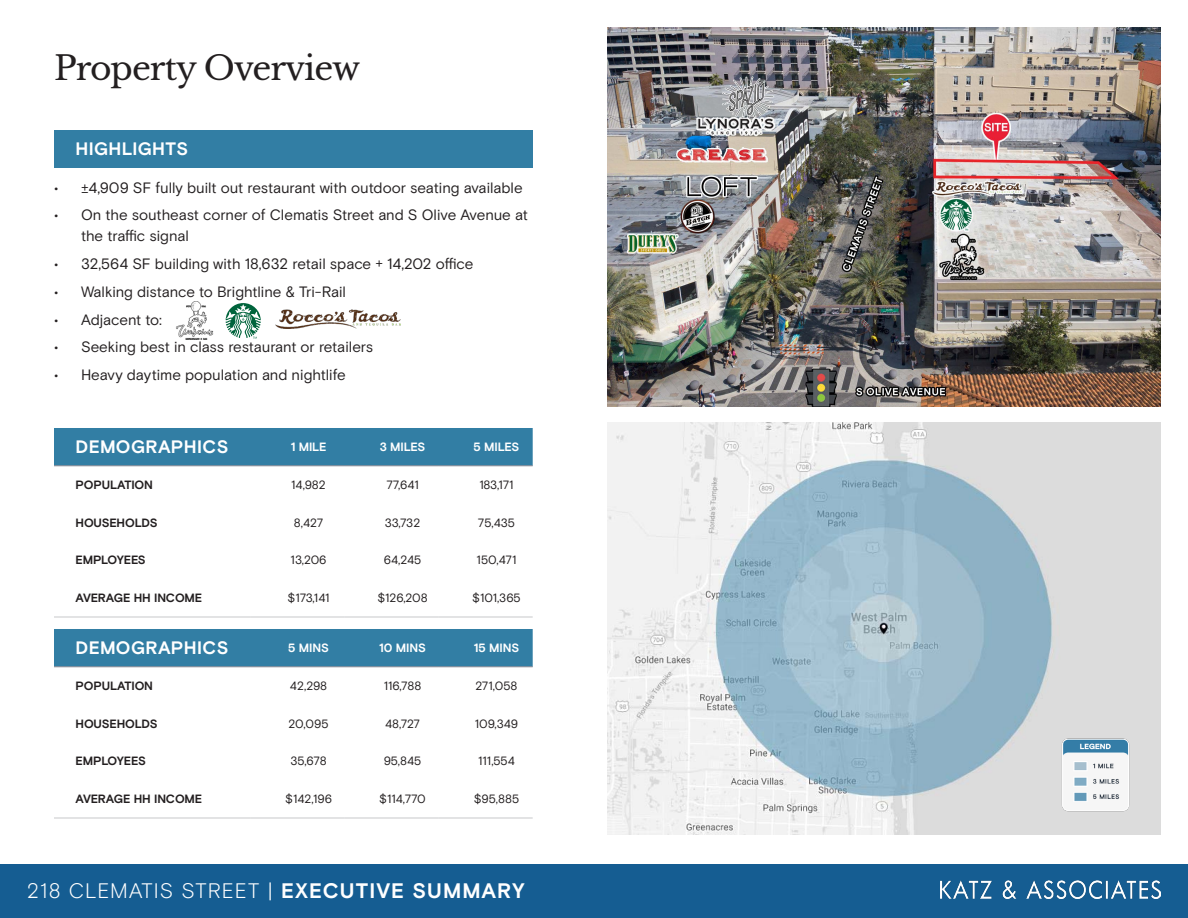
<style>
.page{position:relative;width:1188px;height:918px;background:#fff}
.page>*{position:absolute;margin:0;border:0;box-sizing:border-box;transform-origin:0 0}
.t1{font:33px "Libre Baskerville";letter-spacing:-.03em;color:#231f20}
.t2{font:300 21px "Basis Grotesque Pro";letter-spacing:.045em;color:#fff}
.t3{font:700 18px "Basis Grotesque Pro";letter-spacing:.015em;color:#fff}
.t4{font:15px/21px "Basis Grotesque Pro";letter-spacing:-.005em;color:#231f20}
.Table_Text{font:12px "Basis Grotesque Pro";color:#231f20}
.Table_Text-2{font:700 12px "Basis Grotesque Pro";letter-spacing:-.015em;color:#231f20}
.Table_Text-3{font:700 12px "Basis Grotesque Pro";letter-spacing:-.01em;color:#fff}
.s1{font-weight:700}
</style>
<div class="page">
<img style="left:607px;top:422px;width:554px;height:412px">
<img style="left:1061px;top:729px;width:69px;height:90px">
<div style="left:0;top:864px;width:1188px;height:54px;background:#155d92"></div>
<img style="left:940px;top:881px;width:221px;height:17px">
<div style="left:54px;top:130px;width:479px;height:38px;background:#327ea4"></div>
<div style="left:54px;top:428px;width:479px;height:38px;background:#327ea4"></div>
<hr style="left:54px;top:466px;width:197px;height:1px;background:#8e8e97">
<hr style="left:251px;top:466px;width:94px;height:1px;background:#8e8e97">
<hr style="left:345px;top:466px;width:94px;height:1px;background:#8e8e97">
<hr style="left:439px;top:466px;width:94px;height:1px;background:#8e8e97">
<hr style="left:54px;top:617px;width:197px;height:1px;background:#c7c8ca">
<hr style="left:251px;top:617px;width:94px;height:1px;background:#c7c8ca">
<hr style="left:345px;top:617px;width:94px;height:1px;background:#c7c8ca">
<hr style="left:439px;top:617px;width:94px;height:1px;background:#c7c8ca">
<div style="left:54px;top:629px;width:479px;height:38px;background:#327ea4"></div>
<hr style="left:54px;top:667px;width:197px;height:1px;background:#8e8e97">
<hr style="left:251px;top:667px;width:94px;height:1px;background:#8e8e97">
<hr style="left:345px;top:667px;width:94px;height:1px;background:#8e8e97">
<hr style="left:439px;top:667px;width:94px;height:1px;background:#8e8e97">
<hr style="left:54px;top:818px;width:197px;height:1px;background:#c7c8ca">
<hr style="left:251px;top:818px;width:94px;height:1px;background:#c7c8ca">
<hr style="left:345px;top:818px;width:94px;height:1px;background:#c7c8ca">
<hr style="left:439px;top:818px;width:94px;height:1px;background:#c7c8ca">
<img style="left:176px;top:301px;width:38px;height:39px">
<svg style="left:226px;top:303px;width:35px;height:36px"></svg>
<img style="left:275px;top:310px;width:125px;height:19px">
<img style="left:607px;top:27px;width:554px;height:380px">
<p class="t1" style="left:54px;top:48px;width:308px">Property Overview</p>
<p class="t3" style="left:76px;top:139px;width:114px">HIGHLIGHTS</p>
<p class="t4" style="left:54px;top:177px;width:470px">• ±4,909 SF fully built out restaurant with outdoor seating available</p>
<p class="t4" style="left:81px;top:205px;width:448px;text-indent:-27px">• On the southeast corner of Clematis Street and S Olive Avenue at the traffic signal</p>
<p class="t4" style="left:54px;top:254px;width:421px">• 32,564 SF building with 18,632 retail space + 14,202 office</p>
<p class="t4" style="left:54px;top:282px;width:294px">• Walking distance to Brightline &amp; Tri-Rail</p>
<p class="t4" style="left:54px;top:309px;width:110px">• Adjacent to:</p>
<p class="t4" style="left:54px;top:337px;width:321px">• Seeking best in class restaurant or retailers</p>
<p class="t4" style="left:54px;top:365px;width:293px">• Heavy daytime population and nightlife</p>
<p class="t3" style="left:76px;top:436px;width:154px">DEMOGRAPHICS</p>
<p class="Table_Text-3" style="left:291px;top:440px;width:37px">1 MILE</p>
<p class="Table_Text-3" style="left:380px;top:440px;width:47px">3 MILES</p>
<p class="Table_Text-3" style="left:474px;top:440px;width:47px">5 MILES</p>
<p class="Table_Text-2" style="left:76px;top:478px;width:79px">POPULATION</p>
<p class="Table_Text" style="left:291px;top:478px;width:36px">14,982</p>
<p class="Table_Text" style="left:386px;top:478px;width:34px">77,641</p>
<p class="Table_Text" style="left:479px;top:478px;width:36px">183,171</p>
<p class="Table_Text-2" style="left:76px;top:515px;width:84px">HOUSEHOLDS</p>
<p class="Table_Text" style="left:294px;top:515px;width:31px">8,427</p>
<p class="Table_Text" style="left:385px;top:515px;width:37px">33,732</p>
<p class="Table_Text" style="left:478px;top:515px;width:39px">75,435</p>
<p class="Table_Text-2" style="left:76px;top:553px;width:72px">EMPLOYEES</p>
<p class="Table_Text" style="left:291px;top:553px;width:37px">13,206</p>
<p class="Table_Text" style="left:384px;top:553px;width:39px">64,245</p>
<p class="Table_Text" style="left:477px;top:553px;width:41px">150,471</p>
<p class="Table_Text-2" style="left:76px;top:591px;width:128px">AVERAGE HH INCOME</p>
<p class="Table_Text" style="left:288px;top:591px;width:44px">$173,141</p>
<p class="Table_Text" style="left:377px;top:591px;width:52px">$126,208</p>
<p class="Table_Text" style="left:472px;top:591px;width:50px">$101,365</p>
<p class="t3" style="left:76px;top:637px;width:154px">DEMOGRAPHICS</p>
<p class="Table_Text-3" style="left:288px;top:641px;width:42px">5 MINS</p>
<p class="Table_Text-3" style="left:379px;top:641px;width:48px">10 MINS</p>
<p class="Table_Text-3" style="left:474px;top:641px;width:47px">15 MINS</p>
<p class="Table_Text-2" style="left:76px;top:679px;width:79px">POPULATION</p>
<p class="Table_Text" style="left:290px;top:679px;width:39px">42,298</p>
<p class="Table_Text" style="left:384px;top:679px;width:39px">116,788</p>
<p class="Table_Text" style="left:475px;top:679px;width:44px">271,058</p>
<p class="Table_Text-2" style="left:76px;top:716px;width:84px">HOUSEHOLDS</p>
<p class="Table_Text" style="left:289px;top:716px;width:41px">20,095</p>
<p class="Table_Text" style="left:385px;top:716px;width:36px">48,727</p>
<p class="Table_Text" style="left:475px;top:716px;width:45px">109,349</p>
<p class="Table_Text-2" style="left:76px;top:754px;width:72px">EMPLOYEES</p>
<p class="Table_Text" style="left:290px;top:754px;width:38px">35,678</p>
<p class="Table_Text" style="left:384px;top:754px;width:39px">95,845</p>
<p class="Table_Text" style="left:478px;top:754px;width:38px">111,554</p>
<p class="Table_Text-2" style="left:76px;top:792px;width:128px">AVERAGE HH INCOME</p>
<p class="Table_Text" style="left:285px;top:792px;width:48px">$142,196</p>
<p class="Table_Text" style="left:379px;top:792px;width:48px">$114,770</p>
<p class="Table_Text" style="left:474px;top:792px;width:47px">$95,885</p>
<p class="t2" style="left:27px;top:879px;width:499px">218 CLEMATIS STREET | <span class="s1">EXECUTIVE SUMMARY</span></p>
</div>
